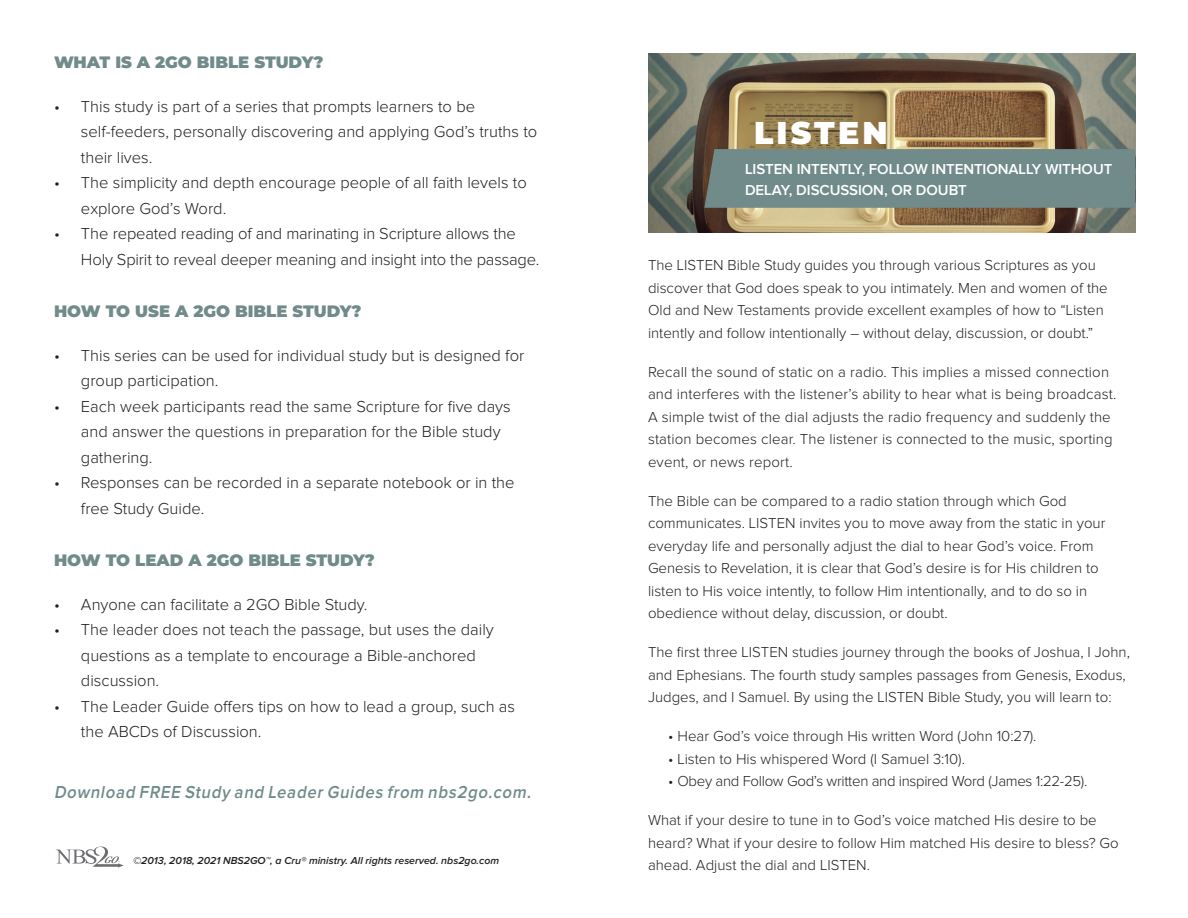
<style>
.page{position:relative;width:1188px;height:918px;background:#fff}
.page>*{position:absolute;margin:0;border:0;box-sizing:border-box;transform-origin:0 0}
.t1{font:900 31.5px "Montserrat";letter-spacing:.1em;color:#fff}
.t2{font:italic 600 18px "Proxima Nova";color:#708b8a;scale:.92 1}
.t3{font:300 16.5px/25.5px "Proxima Nova";color:#231f20}
.t4{font:900 16.5px "Montserrat";color:#708b8a}
.t5{font:300 15px/22.5px "Proxima Nova";color:#231f20}
.t6{font:600 15px/21px "Proxima Nova";letter-spacing:-.005em;color:#fff}
.t7{font:300 15px "Proxima Nova";letter-spacing:-.02em;color:#231f20}
.t8{font:italic 600 10.5px "Proxima Nova";color:#231f20}
</style>
<div class="page">
<img style="left:648px;top:53px;width:487px;height:179px">
<div style="left:704px;top:149px;width:431px;height:59px;background:#708b8a"></div>
<svg style="left:56px;top:847px;width:68px;height:21px"></svg>
<p class="t4" style="left:54px;top:50px;width:271px">WHAT IS A 2GO BIBLE STUDY?</p>
<p class="t3" style="left:81px;top:94px;width:458px;text-indent:-27px">• This study is part of a series that prompts learners to be self-feeders, personally discovering and applying God’s truths to their lives.</p>
<p class="t3" style="left:81px;top:171px;width:447px;text-indent:-27px">• The simplicity and depth encourage people of all faith levels to explore God’s Word.</p>
<p class="t3" style="left:81px;top:222px;width:460px;text-indent:-27px">• The repeated reading of and marinating in Scripture allows the<br>Holy Spirit to reveal deeper meaning and insight into the passage.</p>
<p class="t4" style="left:54px;top:299px;width:309px">HOW TO USE A 2GO BIBLE STUDY?</p>
<p class="t3" style="left:81px;top:343px;width:445px;text-indent:-27px">• This series can be used for individual study but is designed for group participation.</p>
<p class="t3" style="left:81px;top:394px;width:431px;text-indent:-27px">• Each week participants read the same Scripture for five days and answer the questions in preparation for the Bible study gathering.</p>
<p class="t3" style="left:81px;top:471px;width:435px;text-indent:-27px">• Responses can be recorded in a separate notebook or in the free Study Guide.</p>
<p class="t4" style="left:54px;top:548px;width:322px">HOW TO LEAD A 2GO BIBLE STUDY?</p>
<p class="t3" style="left:54px;top:592px;width:315px">• Anyone can facilitate a 2GO Bible Study.</p>
<p class="t3" style="left:81px;top:618px;width:414px;text-indent:-27px">• The leader does not teach the passage, but uses the daily questions as a template to encourage a Bible-anchored discussion.</p>
<p class="t3" style="left:81px;top:694px;width:436px;text-indent:-27px">• The Leader Guide offers tips on how to lead a group, such as the ABCDs of Discussion.</p>
<p class="t2" style="left:54px;top:784px;width:523px">Download FREE Study and Leader Guides from nbs2go.com.</p>
<p class="t8" style="left:133px;top:856px;width:368px">©2013, 2018, 2021 NBS2GO™, a Cru® ministry. All rights reserved. nbs2go.com</p>
<h1 class="t1" style="left:754px;top:109px;width:135px">LISTEN</h1>
<p class="t6" style="left:745px;top:159px;width:369px">LISTEN INTENTLY, FOLLOW INTENTIONALLY WITHOUT<br>DELAY, DISCUSSION, OR DOUBT</p>
<p class="t5" style="left:648px;top:254px;width:461px">The LISTEN Bible Study guides you through various Scriptures as you discover that God does speak to you intimately. Men and women of the Old and New Testaments provide excellent examples of how to “Listen intently and follow intentionally – without delay, discussion, or doubt.”</p>
<p class="t5" style="left:648px;top:361px;width:470px">Recall the sound of static on a radio. This implies a missed connection and interferes with the listener’s ability to hear what is being broadcast.<br>A simple twist of the dial adjusts the radio frequency and suddenly the station becomes clear. The listener is connected to the music, sporting event, or news report.</p>
<p class="t5" style="left:648px;top:490px;width:459px">The Bible can be compared to a radio station through which God communicates. LISTEN invites you to move away from the static in your everyday life and personally adjust the dial to hear God’s voice. From Genesis to Revelation, it is clear that God’s desire is for His children to listen to His voice intently, to follow Him intentionally, and to do so in obedience without delay, discussion, or doubt.</p>
<p class="t5" style="left:648px;top:641px;width:483px">The first three LISTEN studies journey through the books of Joshua, I John, and Ephesians. The fourth study samples passages from Genesis, Exodus,<br>Judges, and I Samuel. By using the LISTEN Bible Study, you will learn to:</p>
<p class="t5" style="left:668px;top:725px;width:370px">• Hear God’s voice through His written Word (John 10:27).</p>
<p class="t5" style="left:668px;top:748px;width:298px">• Listen to His whispered Word (I Samuel 3:10).</p>
<p class="t7" style="left:668px;top:774px;width:421px">• Obey and Follow God’s written and inspired Word (James 1:22-25).</p>
<p class="t5" style="left:648px;top:809px;width:472px">What if your desire to tune in to God’s voice matched His desire to be heard? What if your desire to follow Him matched His desire to bless? Go ahead. Adjust the dial and LISTEN.</p>
</div>
